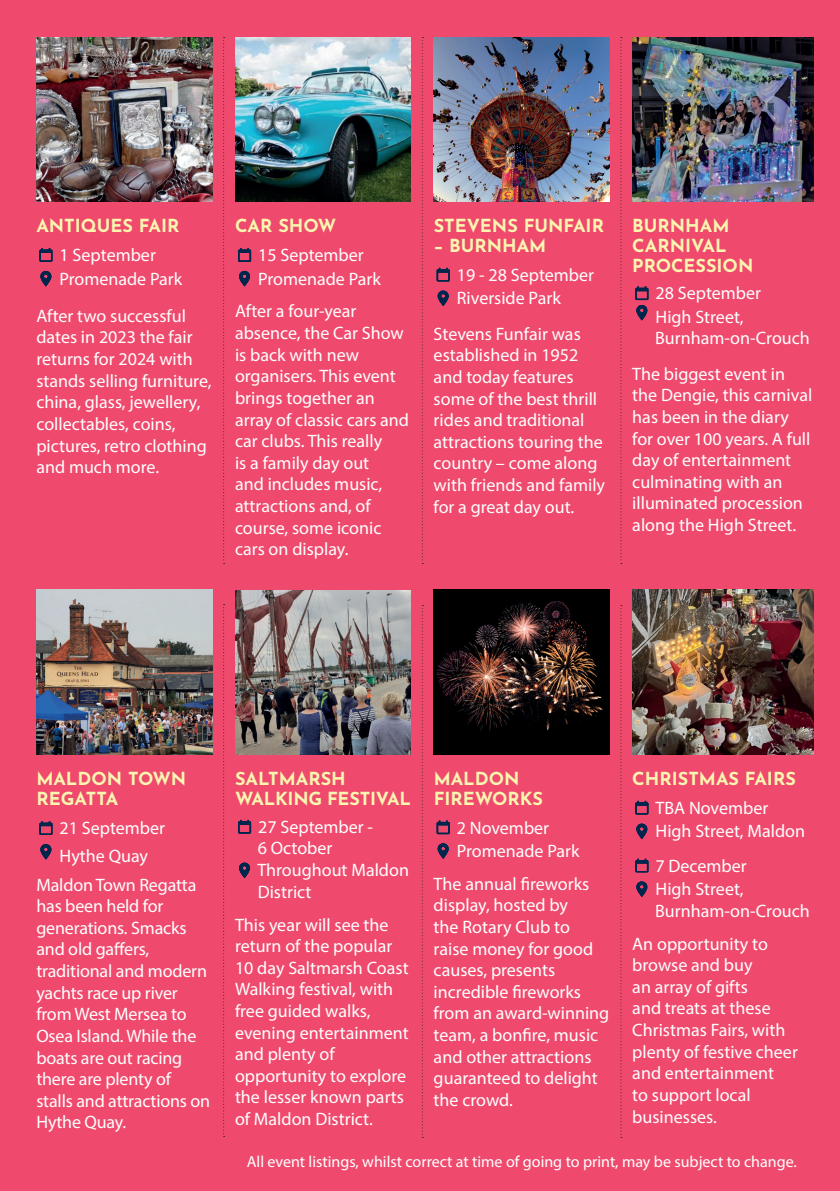
<style>
.page{position:relative;width:840px;height:1191px;background:#fff}
.page>*{position:absolute;margin:0;border:0;box-sizing:border-box;transform-origin:0 0}
.t1{font:18px/21.6px "Myriad Pro";color:#fff}
.t2{font:700 18px/20px "Josefin Sans";color:#faf6b0}
.t3{font:16px "Myriad Pro";color:#fff}
.s1{font-family:"Myriad Pro";font-weight:400;color:#fff}
.s2{font-family:"Josefin Sans";font-weight:700;color:#faf6b0}
</style>
<div class="page">
<div style="left:0;top:0;width:839px;height:1191px;background:#ef4a6d"></div>
<svg style="left:223px;top:37px;width:1px;height:527px"></svg>
<svg style="left:421px;top:37px;width:2px;height:527px"></svg>
<svg style="left:620px;top:37px;width:1px;height:527px"></svg>
<svg style="left:223px;top:604px;width:1px;height:533px"></svg>
<svg style="left:421px;top:605px;width:2px;height:533px"></svg>
<img style="left:235px;top:37px;width:176px;height:164px">
<svg style="left:238px;top:248px;width:13px;height:14px"></svg>
<svg style="left:239px;top:271px;width:11px;height:15px"></svg>
<img style="left:433px;top:37px;width:176px;height:164px">
<svg style="left:436px;top:268px;width:13px;height:13px"></svg>
<svg style="left:437px;top:291px;width:11px;height:15px"></svg>
<svg style="left:39px;top:248px;width:13px;height:14px"></svg>
<svg style="left:40px;top:271px;width:11px;height:15px"></svg>
<img style="left:36px;top:37px;width:176px;height:164px">
<svg style="left:635px;top:286px;width:13px;height:34px"></svg>
<img style="left:632px;top:37px;width:181px;height:164px">
<img style="left:36px;top:590px;width:176px;height:164px">
<svg style="left:39px;top:821px;width:13px;height:14px"></svg>
<svg style="left:40px;top:844px;width:11px;height:15px"></svg>
<img style="left:433px;top:590px;width:176px;height:164px">
<svg style="left:436px;top:820px;width:13px;height:14px"></svg>
<svg style="left:437px;top:843px;width:11px;height:15px"></svg>
<img style="left:235px;top:590px;width:176px;height:164px">
<svg style="left:238px;top:820px;width:13px;height:13px"></svg>
<svg style="left:239px;top:862px;width:11px;height:16px"></svg>
<svg style="left:620px;top:605px;width:1px;height:533px"></svg>
<img style="left:632px;top:590px;width:181px;height:164px">
<svg style="left:635px;top:801px;width:13px;height:13px"></svg>
<svg style="left:636px;top:823px;width:11px;height:16px"></svg>
<svg style="left:635px;top:858px;width:13px;height:14px"></svg>
<svg style="left:636px;top:881px;width:11px;height:16px"></svg>
<p class="t2" style="left:36px;top:209px;width:144px;line-height:29px;text-align:center">ANTIQUES FAIR<br><span class="s1">1 September</span></p>
<p class="t1" style="left:36px;top:259px;width:151px;line-height:37.4px;text-align:right">Promenade Park<br>After two successful</p>
<p class="t1" style="left:36px;top:326px;width:177px">dates in 2023 the fair returns for 2024 with stands selling furniture, china, glass, jewellery, collectables, coins, pictures, retro clothing and much more.</p>
<p class="t1" style="left:258px;top:211px;width:107px;line-height:29px;text-indent:-23px"><span class="s2">CAR SHOW<br></span>15 September</p>
<p class="t1" style="left:235px;top:262px;width:147px;line-height:33px;text-indent:23px">Promenade Park<br>After a four-year</p>
<p class="t1" style="left:235px;top:322px;width:175px">absence, the Car Show is back with new organisers. This event brings together an array of classic cars and car clubs. This really<br>is a family day out<br>and includes music, attractions and, of course, some iconic cars on display.</p>
<p class="t2" style="left:433px;top:213px;width:172px">STEVENS FUNFAIR − BURNHAM</p>
<p class="t1" style="left:456px;top:263px;width:139px;line-height:23.2px">19 - 28 September<br>Riverside Park</p>
<p class="t1" style="left:433px;top:323px;width:173px">Stevens Funfair was established in 1952 and today features some of the best thrill rides and traditional attractions touring the country – come along with friends and family for a great day out.</p>
<p class="t2" style="left:632px;top:213px;width:122px">BURNHAM<br>CARNIVAL<br>PROCESSION</p>
<p class="t1" style="left:655px;top:281px;width:107px;line-height:23.2px">28 September<br>High Street,</p>
<p class="t1" style="left:632px;top:320px;width:179px;line-height:35.6px;text-indent:23px">Burnham-on-Crouch<br>The biggest event in</p>
<p class="t1" style="left:632px;top:384px;width:181px">the Dengie, this carnival has been in the diary for over 100 years. A full day of entertainment culminating with an illuminated procession along the High Street.</p>
<p class="t2" style="left:36px;top:766px;width:151px">MALDON TOWN<br>REGATTA</p>
<p class="t1" style="left:59px;top:814px;width:107px;line-height:27.2px">21 September<br>Hythe Quay</p>
<p class="t1" style="left:36px;top:873px;width:175px">Maldon Town Regatta has been held for generations. Smacks and old gaffers, traditional and modern yachts race up river from West Mersea to<br>Osea Island. While the boats are out racing there are plenty of stalls and attractions on<br>Hythe Quay.</p>
<p class="t2" style="left:433px;top:765px;width:111px">MALDON<br>FIREWORKS</p>
<p class="t1" style="left:456px;top:815px;width:124px;line-height:23.2px">2 November<br>Promenade Park</p>
<p class="t1" style="left:433px;top:872px;width:177px">The annual fireworks display, hosted by<br>the Rotary Club to<br>raise money for good causes, presents incredible fireworks from an award-winning team, a bonfire, music and other attractions guaranteed to delight the crowd.</p>
<p class="t2" style="left:632px;top:761px;width:165px;line-height:29px;text-align:center">CHRISTMAS FAIRS<br><span class="s1">TBA November</span></p>
<p class="t1" style="left:655px;top:813px;width:151px;line-height:34.6px">High Street, Maldon<br>7 December</p>
<p class="t1" style="left:654px;top:878px;width:156px">High Street,<br>Burnham-on-Crouch</p>
<p class="t1" style="left:632px;top:932px;width:167px">An opportunity to browse and buy<br>an array of gifts<br>and treats at these<br>Christmas Fairs, with plenty of festive cheer and entertainment<br>to support local businesses.</p>
<p class="t2" style="left:235px;top:766px;width:177px">SALTMARSH<br>WALKING FESTIVAL</p>
<p class="t1" style="left:257px;top:815px;width:153px">27 September -<br>6 October<br>Throughout Maldon<br>District</p>
<p class="t1" style="left:235px;top:913px;width:175px">This year will see the return of the popular<br>10 day Saltmarsh Coast<br>Walking festival, with free guided walks, evening entertainment and plenty of opportunity to explore the lesser known parts of Maldon District.</p>
<p class="t3" style="left:247px;top:1151px;width:551px">All event listings, whilst correct at time of going to print, may be subject to change.</p>
</div>
